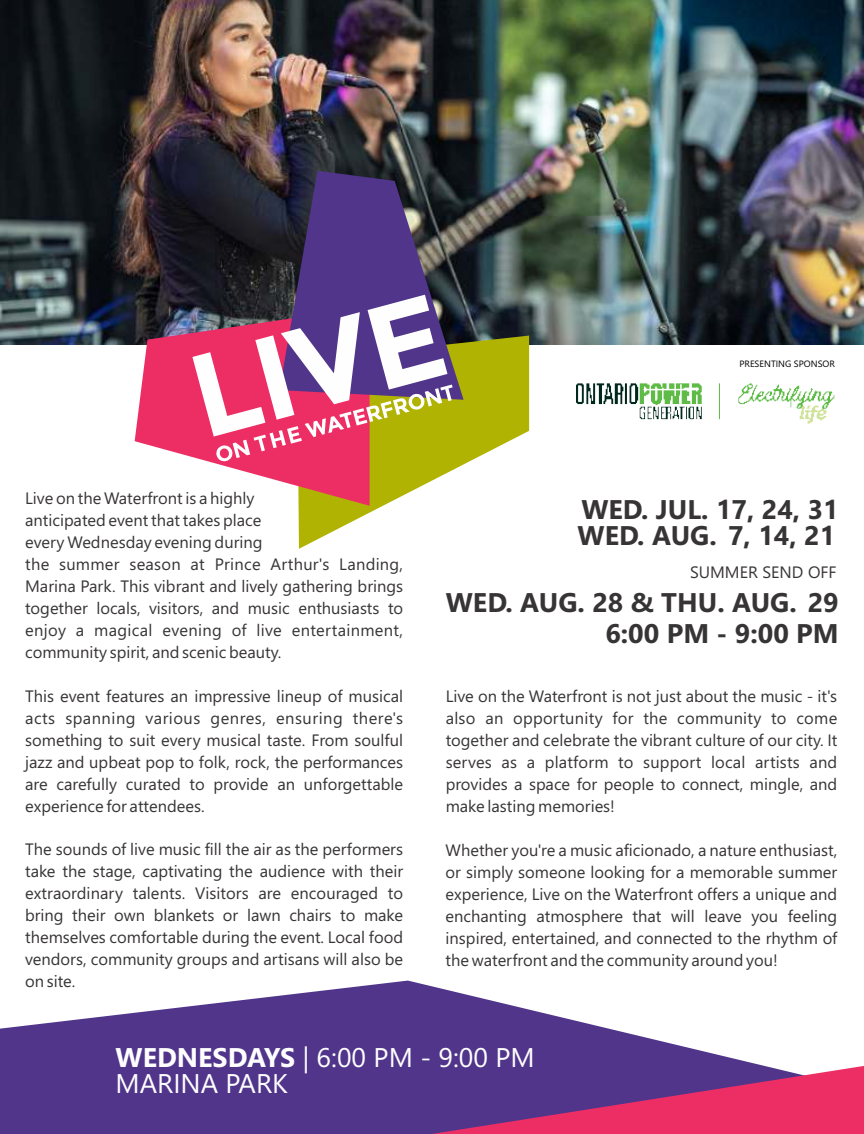
<style>
.page{position:relative;width:864px;height:1134px;background:#fff}
.page>*{position:absolute;margin:0;border:0;box-sizing:border-box;transform-origin:0 0}
.t1{font:700 27px/26.2px "Nirmala UI";color:#373435}
.t2{font:27px/26.2px "Nirmala UI";color:#fefefe}
.t3{font:16.5px/21.9px "Nirmala UI";color:#373435;text-align:justify}
.t4{font:9.15px "Nirmala UI";color:#000}
.s1{font-weight:700}
</style>
<div class="page">
<img style="left:0;top:0;width:864px;height:345px">
<img style="left:577px;top:383px;width:258px;height:41px">
<svg style="left:298px;top:336px;width:231px;height:213px"></svg>
<svg style="left:135px;top:307px;width:235px;height:199px;fill:#ed2e64"></svg>
<svg style="left:279px;top:171px;width:185px;height:229px;background:#443763"></svg>
<svg style="left:192px;top:295px;width:261px;height:167px"></svg>
<svg style="left:0;top:987px;width:352px;height:147px;background:#69519b"></svg>
<svg style="left:352px;top:980px;width:512px;height:154px"></svg>
<p class="t4" style="left:739px;top:360px;width:97px">PRESENTING SPONSOR</p>
<p class="t3" style="left:25px;top:489px;width:379px;text-align:left">Live on the Waterfront is a highly<br>anticipated event that takes place<br>every Wednesday evening during<br>the summer season at Prince Arthur's Landing, Marina Park. This vibrant and lively gathering brings together locals, visitors, and music enthusiasts to enjoy a magical evening of live entertainment, community spirit, and scenic beauty.</p>
<p class="t3" style="left:25px;top:687px;width:380px">This event features an impressive lineup of musical acts spanning various genres, ensuring there's something to suit every musical taste. From soulful jazz and upbeat pop to folk, rock, the performances are carefully curated to provide an unforgettable experience for attendees.</p>
<p class="t3" style="left:25px;top:840px;width:380px">The sounds of live music fill the air as the performers take the stage, captivating the audience with their extraordinary talents. Visitors are encouraged to bring their own blankets or lawn chairs to make themselves comfortable during the event. Local food vendors, community groups and artisans will also be on site.</p>
<h2 class="t1" style="left:578px;top:499px;width:263px">WED. JUL. 17, 24, 31<br>WED. AUG. 7, 14, 21</h2>
<p class="t3" style="left:690px;top:563px;width:148px">SUMMER SEND OFF</p>
<p class="t1" style="left:446px;top:592px;width:394px">WED. AUG. 28 &amp; THU. AUG. 29</p>
<h2 class="t1" style="left:605px;top:623px;width:235px">6:00 PM - 9:00 PM</h2>
<p class="t3" style="left:446px;top:687px;width:393px">Live on the Waterfront is not just about the music - it's also an opportunity for the community to come together and celebrate the vibrant culture of our city. It serves as a platform to support local artists and provides a space for people to connect, mingle, and make lasting memories!</p>
<p class="t3" style="left:446px;top:841px;width:393px">Whether you're a music aficionado, a nature enthusiast, or simply someone looking for a memorable summer experience, Live on the Waterfront offers a unique and enchanting atmosphere that will leave you feeling inspired, entertained, and connected to the rhythm of the waterfront and the community around you!</p>
<p class="t2" style="left:116px;top:1047px;width:421px"><span class="s1">WEDNESDAYS</span> | 6:00 PM - 9:00 PM<br>MARINA PARK</p>
</div>
